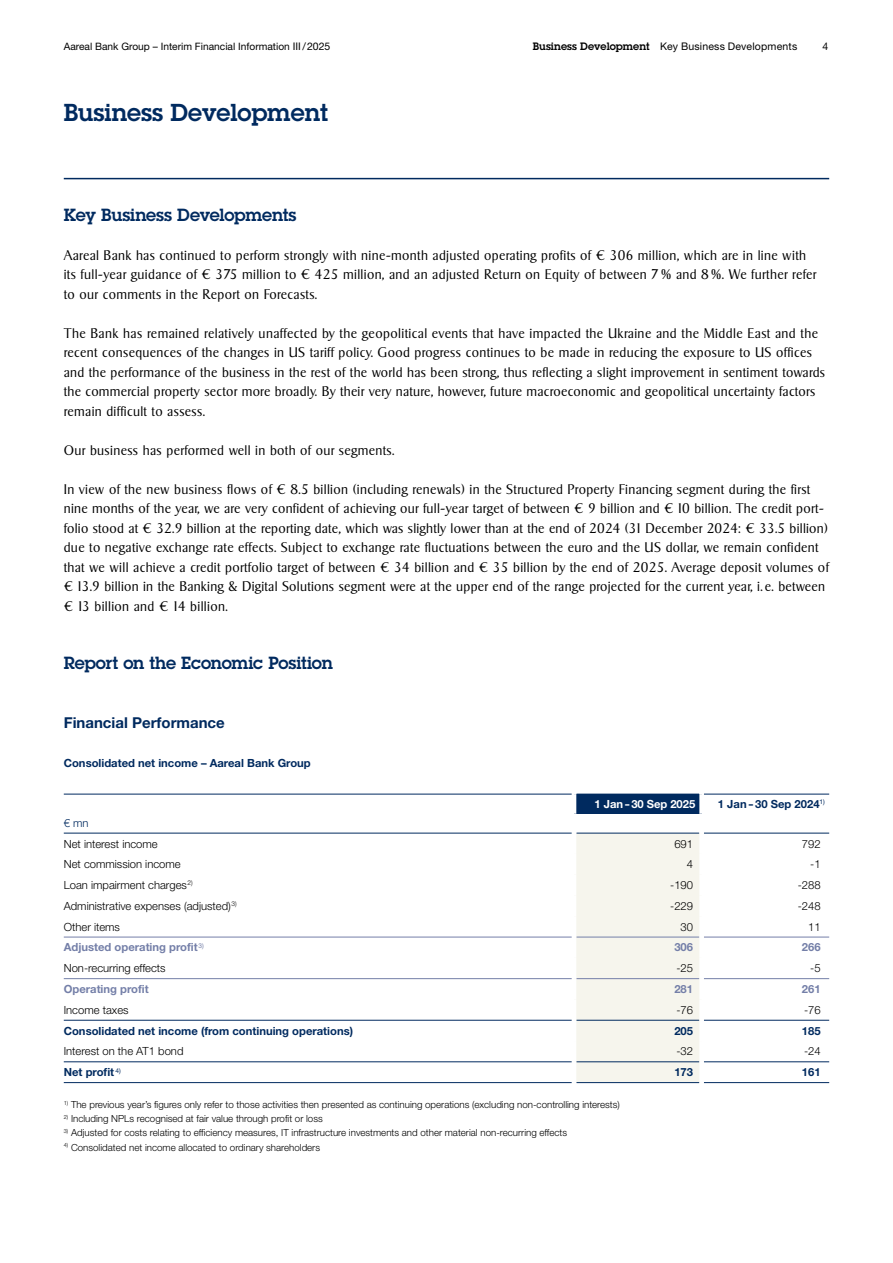
<style>
.page{position:relative;width:893px;height:1263px;background:#fff}
.page>*{position:absolute;margin:0;border:0;box-sizing:border-box;transform-origin:0 0}
.t1{font:600 24px "Lubalin Graph Std";color:#002a5f}
.t2{font:600 17.25px "Lubalin Graph Std";letter-spacing:-.005em;color:#002a5f}
.t3{font:700 15px "Helvetica Neue LT Std";color:#002a5f}
.t4{font:300 13.5px/19.5px "Sigvar Serial";letter-spacing:.025em;color:#000}
.t5{font:300 11.25px "Helvetica Neue LT Std";color:#000}
.t6{font:700 11.25px "Helvetica Neue LT Std";color:#002a5f}
.t7{font:700 11.25px "Helvetica Neue LT Std";color:#747fa8}
.t8{font:700 11.25px "Helvetica Neue LT Std";letter-spacing:-.005em;color:#fff}
.t9{font:300 11.25px "Helvetica Neue LT Std";color:#002a5f}
.t10{font:10.5px "Helvetica Neue LT Std";letter-spacing:.02em;color:#000}
.t11{font:10.2px "Helvetica Neue LT Std";color:#000}
.t12{font:300 9.75px "Helvetica Neue LT Std";color:#000}
.s1{font-size:10.5px}
.s2{font-family:"Lubalin Graph Std";font-weight:600}
</style>
<div class="page">
<div style="left:574px;top:794px;width:128px;height:20px;background:#002a5f"></div>
<div style="left:576px;top:834px;width:123px;height:248px;background:#f6f5ed"></div>
<hr style="left:64px;top:794px;width:508px;height:1px;background:#002a5f">
<hr style="left:704px;top:794px;width:125px;height:1px;background:#002a5f">
<hr style="left:64px;top:833px;width:508px;height:1px;background:#002a5f">
<hr style="left:576px;top:833px;width:123px;height:1px;background:#002a5f">
<hr style="left:704px;top:833px;width:125px;height:1px;background:#002a5f">
<hr style="left:64px;top:1020px;width:508px;height:1px;background:#002a5f">
<hr style="left:576px;top:1020px;width:123px;height:1px;background:#002a5f">
<hr style="left:704px;top:1020px;width:125px;height:1px;background:#002a5f">
<hr style="left:64px;top:1061px;width:508px;height:1px;background:#002a5f">
<hr style="left:576px;top:1061px;width:123px;height:1px;background:#002a5f">
<hr style="left:704px;top:1061px;width:125px;height:1px;background:#002a5f">
<hr style="left:64px;top:1082px;width:508px;height:1px;background:#002a5f">
<hr style="left:576px;top:1082px;width:123px;height:1px;background:#002a5f">
<hr style="left:704px;top:1082px;width:125px;height:1px;background:#002a5f">
<hr style="left:64px;top:937px;width:508px;height:1px;background:#747fa8">
<hr style="left:576px;top:937px;width:123px;height:1px;background:#747fa8">
<hr style="left:704px;top:937px;width:125px;height:1px;background:#747fa8">
<hr style="left:64px;top:978px;width:508px;height:1px;background:#747fa8">
<hr style="left:576px;top:978px;width:123px;height:1px;background:#747fa8">
<hr style="left:704px;top:978px;width:125px;height:1px;background:#747fa8">
<hr style="left:572px;top:794px;width:4px;height:20px;background:#fff">
<div style="left:699px;top:794px;width:5px;height:20px;background:#fff"></div>
<hr style="left:64px;top:178px;width:765px;height:1px;background:#002a5f">
<p class="t11" style="left:64px;top:40px;width:268px">Aareal Bank Group – Interim Financial Information <span class="s1">III/2025</span></p>
<p class="t10" style="left:533px;top:40px;width:266px"><span class="s2">Business Development</span> Key Business Developments</p>
<p class="t10" style="left:822px;top:40px;width:7px">4</p>
<h1 class="t1" style="left:64px;top:97px;width:266px">Business Development</h1>
<p class="t2" style="left:64px;top:203px;width:234px">Key Business Developments</p>
<p class="t4" style="left:64px;top:245px;width:754px">Aareal Bank has continued to perform strongly with nine-month adjusted operating profits of € 306 million, which are in line with its full-year guidance of € 375 million to € 425 million, and an adjusted Return on Equity of between 7 % and 8 %. We further refer to our comments in the Report on Forecasts.</p>
<p class="t4" style="left:64px;top:323px;width:763px">The Bank has remained relatively unaffected by the geopolitical events that have impacted the Ukraine and the Middle East and the recent consequences of the changes in US tariff policy. Good progress continues to be made in reducing the exposure to US offices and the performance of the business in the rest of the world has been strong, thus reflecting a slight improvement in sentiment towards the commercial property sector more broadly. By their very nature, however, future macroeconomic and geopolitical uncertainty factors remain difficult to assess.</p>
<p class="t4" style="left:64px;top:440px;width:332px">Our business has performed well in both of our segments.</p>
<p class="t4" style="left:64px;top:479px;width:767px">In view of the new business flows of € 8.5 billion (including renewals) in the Structured Property Financing segment during the first nine months of the year, we are very confident of achieving our full-year target of between € 9 billion and € 10 billion. The credit port&shy;folio stood at € 32.9 billion at the reporting date, which was slightly lower than at the end of 2024 (31 December 2024: € 33.5 billion) due to negative exchange rate effects. Subject to exchange rate fluctuations between the euro and the US dollar, we remain confident that we will achieve a credit portfolio target of between € 34 billion and € 35 billion by the end of 2025. Average deposit volumes of € 13.9 billion in the Banking &amp; Digital Solutions segment were at the upper end of the range projected for the current year, i. e. between € 13 billion and € 14 billion.</p>
<p class="t2" style="left:64px;top:652px;width:271px">Report on the Economic Position</p>
<p class="t3" style="left:64px;top:713px;width:163px">Financial Performance</p>
<p class="t6" style="left:64px;top:756px;width:249px">Consolidated net income – Aareal Bank Group</p>
<p class="t8" style="left:595px;top:797px;width:102px">1 Jan-30 Sep 2025</p>
<p class="t6" style="left:718px;top:797px;width:109px">1 Jan-30 Sep 2024<sup>1)</sup></p>
<p class="t9" style="left:64px;top:816px;width:26px">€ mn</p>
<p class="t5" style="left:64px;top:837px;width:95px">Net interest income</p>
<p class="t5" style="left:674px;top:837px;width:20px">691</p>
<p class="t5" style="left:802px;top:837px;width:20px">792</p>
<p class="t5" style="left:64px;top:857px;width:118px">Net commission income</p>
<p class="t5" style="left:687px;top:857px;width:8px">4</p>
<p class="t5" style="left:810px;top:857px;width:12px">-1</p>
<p class="t5" style="left:64px;top:878px;width:130px">Loan impairment charges<sup>2)</sup></p>
<p class="t5" style="left:670px;top:878px;width:24px">-190</p>
<p class="t5" style="left:798px;top:878px;width:24px">-288</p>
<p class="t5" style="left:64px;top:899px;width:174px">Administrative expenses (adjusted)<sup>3)</sup></p>
<p class="t5" style="left:670px;top:899px;width:24px">-229</p>
<p class="t5" style="left:798px;top:899px;width:24px">-248</p>
<p class="t5" style="left:64px;top:920px;width:58px">Other items</p>
<p class="t5" style="left:681px;top:920px;width:14px">30</p>
<p class="t5" style="left:808px;top:920px;width:14px">11</p>
<p class="t7" style="left:64px;top:940px;width:142px">Adjusted operating profit<sup>3)</sup></p>
<p class="t7" style="left:674px;top:940px;width:20px">306</p>
<p class="t7" style="left:802px;top:940px;width:20px">266</p>
<p class="t5" style="left:64px;top:961px;width:103px">Non-recurring effects</p>
<p class="t5" style="left:676px;top:961px;width:18px">-25</p>
<p class="t5" style="left:810px;top:961px;width:12px">-5</p>
<p class="t7" style="left:64px;top:982px;width:86px">Operating profit</p>
<p class="t7" style="left:674px;top:982px;width:20px">281</p>
<p class="t7" style="left:802px;top:982px;width:20px">261</p>
<p class="t5" style="left:64px;top:1003px;width:66px">Income taxes</p>
<p class="t5" style="left:676px;top:1003px;width:18px">-76</p>
<p class="t5" style="left:804px;top:1003px;width:18px">-76</p>
<p class="t6" style="left:64px;top:1024px;width:291px">Consolidated net income (from continuing operations)</p>
<p class="t6" style="left:674px;top:1024px;width:20px">205</p>
<p class="t6" style="left:802px;top:1024px;width:20px">185</p>
<p class="t5" style="left:64px;top:1044px;width:121px">Interest on the AT1 bond</p>
<p class="t5" style="left:676px;top:1044px;width:18px">-32</p>
<p class="t5" style="left:804px;top:1044px;width:18px">-24</p>
<p class="t6" style="left:64px;top:1065px;width:59px">Net profit <sup>4)</sup></p>
<p class="t6" style="left:674px;top:1065px;width:20px">173</p>
<p class="t6" style="left:802px;top:1065px;width:20px">161</p>
<p class="t12" style="left:64px;top:1098px;width:558px"><sup>1)</sup> The previous year’s figures only refer to those activities then presented as continuing operations (excluding non-controlling interests)</p>
<p class="t12" style="left:64px;top:1113px;width:260px"><sup>2)</sup> Including NPLs recognised at fair value through profit or loss</p>
<p class="t12" style="left:64px;top:1127px;width:505px"><sup>3)</sup> Adjusted for costs relating to efficiency measures, IT infrastructure investments and other material non-recurring effects</p>
<p class="t12" style="left:64px;top:1141px;width:258px"><sup>4)</sup> Consolidated net income allocated to ordinary shareholders</p>
</div>
